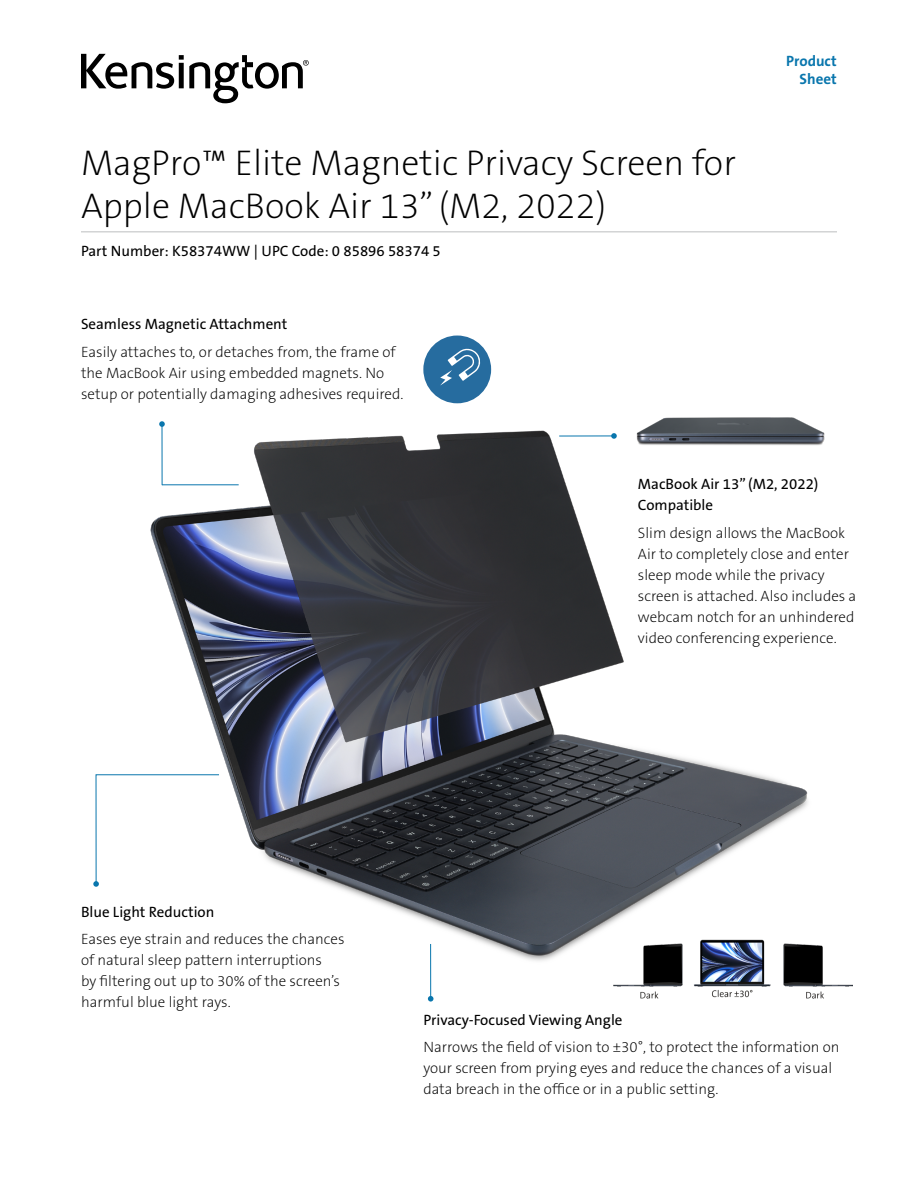
<style>
.page{position:relative;width:918px;height:1188px;background:#fff}
.page>*{position:absolute;margin:0;border:0;box-sizing:border-box;transform-origin:0 0}
.t1{font:36px/43.2px "The Sans KENSINGTON2 XL";color:#000}
.t2{font:15px/21px "The Sans KENSINGTON2 XL";color:#000}
.t3{font:15px/21px "The Sans KENSINGTON5 Rg";color:#000}
.t4{font:15px/18px "The Sans KENSINGTON7 Bd";color:#0976ad;text-align:right}
</style>
<div class="page">
<img style="left:150px;top:369px;width:703px;height:621px">
<hr style="left:81px;top:231px;width:756px;height:1px;background:#bcbec0">
<svg style="left:81px;top:54px;width:228px;height:49px"></svg>
<hr style="left:559px;top:436px;width:55px;height:1px;background:#0976ad">
<svg style="left:611px;top:433px;width:6px;height:6px"></svg>
<hr style="left:430px;top:944px;width:1px;height:55px;background:#0976ad">
<svg style="left:428px;top:996px;width:6px;height:6px"></svg>
<hr style="left:162px;top:424px;width:1px;height:61px;background:#0976ad">
<svg style="left:159px;top:421px;width:6px;height:6px"></svg>
<hr style="left:162px;top:484px;width:77px;height:1px;background:#0976ad">
<svg style="left:93px;top:774px;width:127px;height:113px"></svg>
<img style="left:617px;top:369px;width:226px;height:124px">
<img style="left:613px;top:931px;width:239px;height:68px">
<div style="left:427px;top:339px;width:60px;height:61px;background:#266c9f;border-radius:50%"></div>
<div style="left:423px;top:336px;width:68px;height:67px;border:8px solid #266c9f;border-radius:50%"></div>
<svg style="left:440px;top:348px;width:41px;height:37px"></svg>
<h1 class="t1" style="left:81px;top:142px;width:657px">MagPro™ Elite Magnetic Privacy Screen for<br>Apple MacBook Air 13” (M2, 2022)</h1>
<p class="t3" style="left:81px;top:241px;width:361px">Part Number: K58374WW | UPC Code: 0 85896 58374 5</p>
<p class="t3" style="left:81px;top:314px;width:208px">Seamless Magnetic Attachment</p>
<p class="t2" style="left:81px;top:342px;width:324px">Easily attaches to, or detaches from, the frame of the MacBook Air using embedded magnets. No setup or potentially damaging adhesives required.</p>
<p class="t4" style="left:786px;top:52px;width:52px">Product<br>Sheet</p>
<p class="t3" style="left:638px;top:474px;width:182px">MacBook Air 13” (M2, 2022)<br>Compatible</p>
<p class="t2" style="left:638px;top:523px;width:220px">Slim design allows the MacBook<br>Air to completely close and enter sleep mode while the privacy screen is attached. Also includes a webcam notch for an unhindered video conferencing experience.</p>
<p class="t3" style="left:81px;top:902px;width:135px">Blue Light Reduction</p>
<p class="t2" style="left:81px;top:929px;width:265px">Eases eye strain and reduces the chances of natural sleep pattern interruptions<br>by filtering out up to 30% of the screen’s harmful blue light rays.</p>
<p class="t3" style="left:423px;top:1010px;width:201px">Privacy-Focused Viewing Angle</p>
<p class="t2" style="left:423px;top:1037px;width:418px">Narrows the field of vision to ±30°, to protect the information on your screen from prying eyes and reduce the chances of a visual data breach in the office or in a public setting.</p>
</div>
